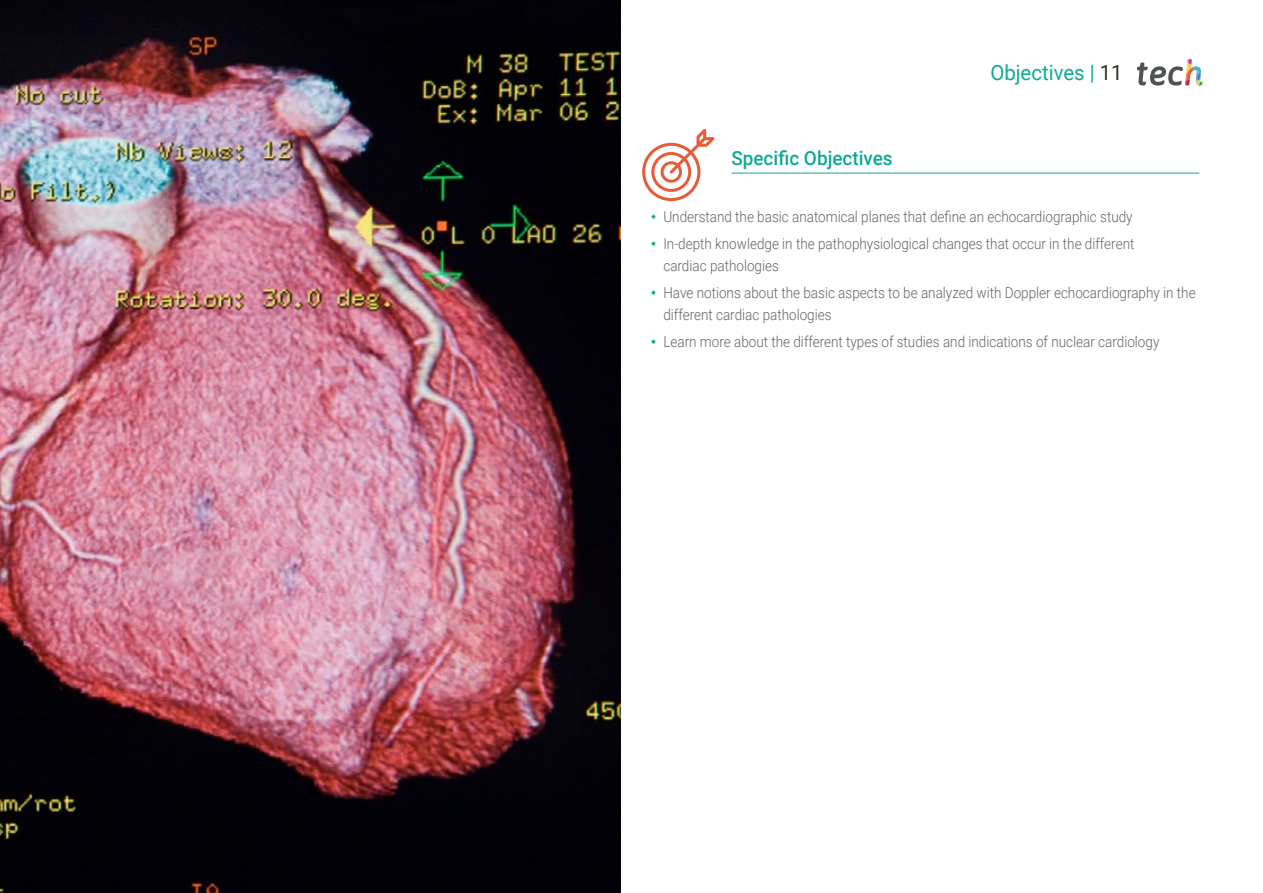
<style>
.page{position:relative;width:1263px;height:893px;background:#fff}
.page>*{position:absolute;margin:0;border:0;box-sizing:border-box;transform-origin:0 0}
.t1{font:21px "Roboto";color:#0ea996}
.t2{font:500 19.5px "Roboto";color:#0ea996}
.t3{font:300 15px/26.7px "Roboto";color:#61646a;scale:.9 1}
.s1{color:#312e20}
</style>
<div class="page">
<img style="left:0;top:0;width:621px;height:893px">
<svg style="left:1137px;top:59px;width:65px;height:27px"></svg>
<hr style="left:731px;top:173px;width:468px;height:1px;background:#0ea996">
<svg style="left:642px;top:129px;width:72px;height:72px"></svg>
<h2 class="t2" style="left:731px;top:144px;width:163px">Specific Objectives</h2>
<h1 class="t1" style="left:990px;top:57px;width:134px">Objectives | <span class="s1">11</span></h1>
<p class="t3" style="left:663px;top:202px;width:525px">Understand the basic anatomical planes that define an echocardiographic study<br>In-depth knowledge in the pathophysiological changes that occur in the different</p>
<p class="t3" style="left:663px;top:252px;width:593px">cardiac pathologies<br>Have notions about the basic aspects to be analyzed with Doppler echocardiography in the</p>
<p class="t3" style="left:663px;top:301px;width:553px">different cardiac pathologies<br>Learn more about the different types of studies and indications of nuclear cardiology</p>
</div>
